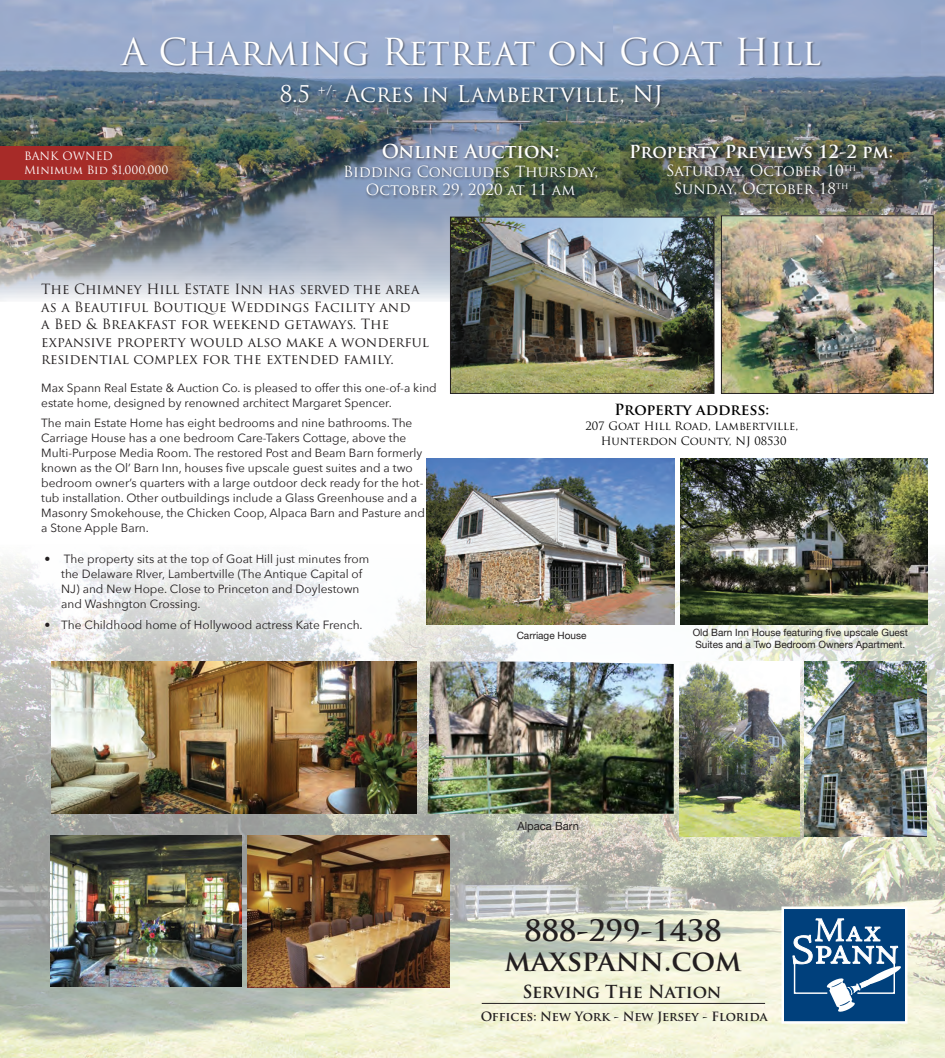
<style>
.page{position:relative;width:945px;height:1058px;background:#fff}
.page>*{position:absolute;margin:0;border:0;box-sizing:border-box;transform-origin:0 0}
.t1{font:36.25px "Trajan Pro 3";color:#fff}
.t2{font:700 28.75px/30px "Trajan Pro";color:#231f20;text-align:center}
.t3{font:22.5px "Trajan Pro 3";color:#fff}
.t4{font:700 18.75px "Trajan Pro";color:#fff}
.t5{font:700 17.5px "Trajan Pro";color:#fff}
.t6{font:700 17.5px "Trajan Pro";letter-spacing:-.01em;color:#231f20}
.t7{font:15px/18.8px "Trajan Pro";letter-spacing:-.01em;color:#fff;text-align:center}
.t8{font:700 15px "Trajan Pro";color:#000}
.t9{font:13.75px/17.5px "Trajan Pro 3";color:#231f20}
.t10{font:700 12.5px "Trajan Pro";letter-spacing:-.02em;color:#231f20}
.t11{font:11.88px/15px "Avenir Next";color:#231f20}
.t12{font:11.25px/15px "Trajan Pro";color:#000;text-align:center}
.t13{font:11.25px "Trajan Pro 3";color:#fff}
.t14{font:11.25px "Helvetica Neue";color:#231f20}
.t15{font:10px/12px "Helvetica Neue";color:#231f20}
</style>
<div class="page">
<img style="left:0;top:0;width:945px;height:301px">
<img style="left:0;top:545px;width:945px;height:513px">
<img style="left:452px;top:219px;width:260px;height:173px">
<div style="left:450px;top:217px;width:264px;height:177px;border:1px solid #231f20"></div>
<img style="left:427px;top:459px;width:247px;height:165px">
<img style="left:52px;top:661px;width:364px;height:152px">
<img style="left:51px;top:835px;width:191px;height:151px">
<img style="left:248px;top:835px;width:202px;height:152px">
<img style="left:804px;top:661px;width:122px;height:175px">
<img style="left:680px;top:661px;width:120px;height:175px">
<img style="left:680px;top:459px;width:248px;height:165px">
<img style="left:428px;top:661px;width:246px;height:152px">
<div style="left:620px;top:144px;width:286px;height:68px;background:#231f20;opacity:.75"></div>
<svg style="left:621px;top:145px;width:281px;height:62px;background:#4c5348"></svg>
<div style="left:120px;top:37px;width:703px;height:74px;background:#231f20;opacity:.5"></div>
<img style="left:723px;top:217px;width:209px;height:175px">
<div style="left:721px;top:215px;width:213px;height:179px;border:1px solid #231f20"></div>
<hr style="left:482px;top:1002px;width:283px;height:1px;background:#231f20">
<div style="left:784px;top:907px;width:121px;height:115px;background:#00407c"></div>
<svg style="left:793px;top:918px;width:108px;height:94px"></svg>
<div style="left:782px;top:906px;width:126px;height:117px;border:2px solid #fff"></div>
<div style="left:343px;top:142px;width:258px;height:59px;background:#231f20;opacity:.68"></div>
<svg style="left:0;top:146px;width:191px;height:34px;background:#9b362c"></svg>
<p class="t1" style="left:121px;top:27px;width:702px">A Charming Retreat on Goat Hill</p>
<p class="t3" style="left:279px;top:79px;width:385px">8.5 <sup>+/-</sup> Acres in Lambertville, NJ</p>
<p class="t13" style="left:24px;top:148px;width:90px">BANK OWNED</p>
<p class="t13" style="left:24px;top:162px;width:146px">Minimum Bid $1,000,000</p>
<p class="t4" style="left:382px;top:139px;width:179px">Online Auction:</p>
<p class="t7" style="left:343px;top:162px;width:257px">Bidding Concludes Thursday,<br>October 29, 2020 at 11 am</p>
<p class="t5" style="left:629px;top:141px;width:266px">Property Previews 12-2 pm:</p>
<p class="t7" style="left:666px;top:161px;width:192px">Saturday, October 10<sup>th</sup></p>
<p class="t7" style="left:674px;top:179px;width:176px">Sunday, October 18<sup>th</sup></p>
<p class="t9" style="left:41px;top:281px;width:389px">The Chimney Hill Estate Inn has served the area as a Beautiful Boutique Weddings Facility and<br>a Bed &amp; Breakfast for weekend getaways. The expansive property would also make a wonderful residential complex for the extended family.</p>
<p class="t11" style="left:41px;top:380px;width:397px">Max Spann Real Estate &amp; Auction Co. is pleased to offer this one-of-a kind estate home, designed by renowned architect Margaret Spencer.</p>
<p class="t11" style="left:41px;top:415px;width:385px">The main Estate Home has eight bedrooms and nine bathrooms. The Carriage House has a one bedroom Care-Takers Cottage, above the Multi-Purpose Media Room. The restored Post and Beam Barn formerly known as the Ol’ Barn Inn, houses five upscale guest suites and a two bedroom owner’s quarters with a large outdoor deck ready for the hot&shy;tub installation. Other outbuildings include a Glass Greenhouse and a Masonry Smokehouse, the Chicken Coop, Alpaca Barn and Pasture and a Stone Apple Barn.</p>
<p class="t11" style="left:61px;top:551px;width:310px;text-indent:-17px">• The property sits at the top of Goat Hill just minutes from the Delaware RIver, Lambertville (The Antique Capital of NJ) and New Hope. Close to Princeton and Doylestown and Washngton Crossing.</p>
<p class="t11" style="left:44px;top:617px;width:320px">• The Childhood home of Hollywood actress Kate French.</p>
<p class="t8" style="left:614px;top:400px;width:156px">Property address:</p>
<p class="t12" style="left:585px;top:418px;width:214px">207 Goat Hill Road, Lambertville,<br>Hunterdon County, NJ 08530</p>
<p class="t15" style="left:517px;top:629px;width:71px">Carriage House</p>
<p class="t15" style="left:693px;top:627px;width:217px">Old Barn Inn House featuring five upscale Guest<br>Suites and a Two Bedroom Owners Apartment.</p>
<p class="t14" style="left:517px;top:817px;width:63px">Alpaca Barn</p>
<p class="t2" style="left:504px;top:915px;width:239px">888-299-1438 maxspann.com</p>
<p class="t6" style="left:522px;top:980px;width:201px">Serving The Nation</p>
<p class="t10" style="left:481px;top:1008px;width:288px">Offices: New York - New Jersey - Florida</p>
</div>
